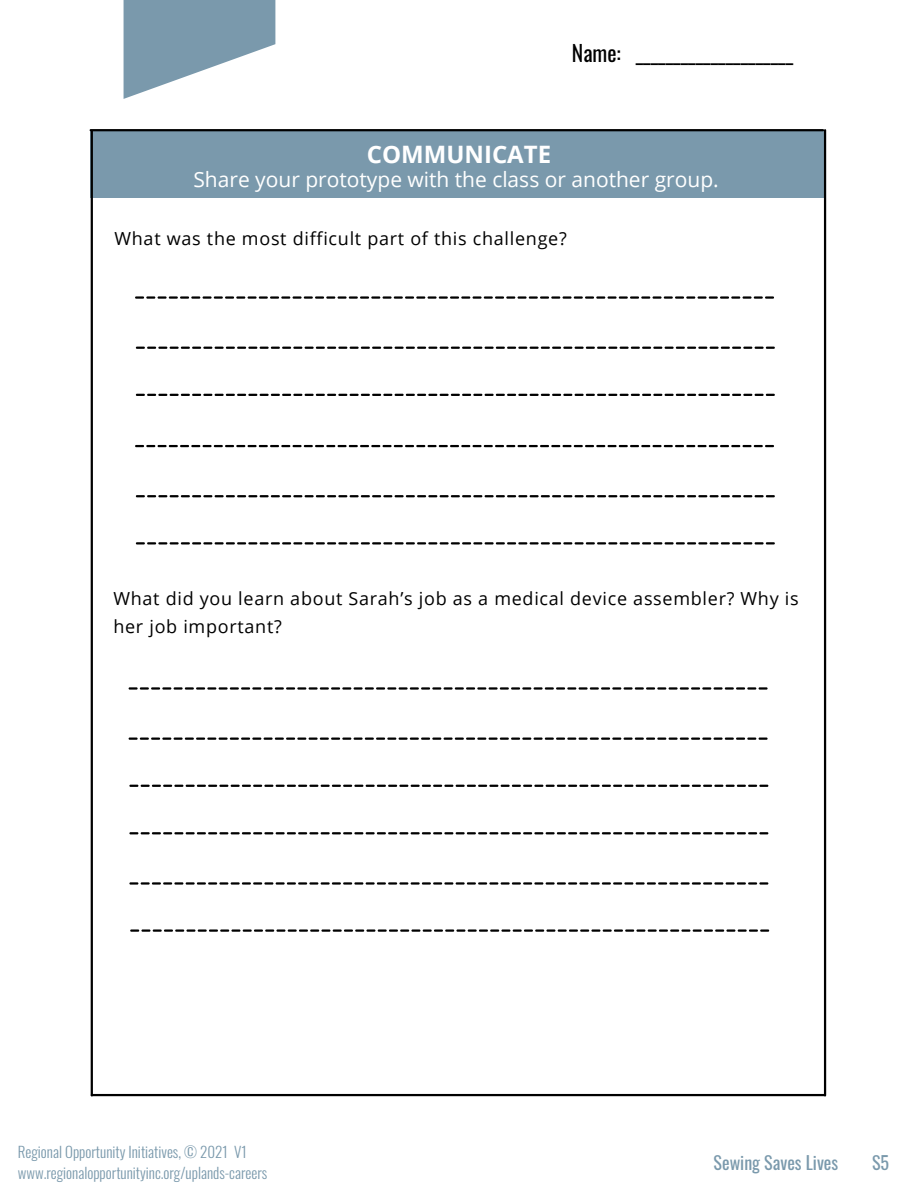
<style>
.page{position:relative;width:918px;height:1188px;background:#fff}
.page>*{position:absolute;margin:0;border:0;box-sizing:border-box;transform-origin:0 0}
.t1{font:700 24px "Open Sans";color:#fff}
.t2{font:21.75px "Oswald";color:#000}
.t3{font:21px "Open Sans";color:#fff}
.t4{font:18px/28.2px "Open Sans";letter-spacing:.04em;color:#000}
.t5{font:18px "Oswald";color:#7a99ac}
.t6{font:300 15px/20.2px "Oswald";color:#7a99ac}
</style>
<div class="page">
<svg style="left:124px;top:0;width:151px;height:99px"></svg>
<div style="left:91px;top:130px;width:734px;height:68px;background:#7a99ac"></div>
<hr style="left:91px;top:129px;width:732px;height:2px;background:#000">
<hr style="left:91px;top:131px;width:2px;height:964px;background:#000">
<hr style="left:92px;top:1094px;width:732px;height:2px;background:#000">
<hr style="left:824px;top:130px;width:2px;height:965px;background:#000">
<svg style="left:135px;top:296px;width:639px;height:3px"></svg>
<svg style="left:136px;top:347px;width:639px;height:2px"></svg>
<svg style="left:136px;top:394px;width:639px;height:2px"></svg>
<svg style="left:129px;top:687px;width:639px;height:3px"></svg>
<svg style="left:129px;top:738px;width:639px;height:2px"></svg>
<svg style="left:129px;top:785px;width:639px;height:2px"></svg>
<svg style="left:129px;top:832px;width:639px;height:2px"></svg>
<svg style="left:129px;top:882px;width:639px;height:3px"></svg>
<svg style="left:130px;top:929px;width:639px;height:3px"></svg>
<svg style="left:135px;top:445px;width:639px;height:2px"></svg>
<svg style="left:136px;top:495px;width:639px;height:2px"></svg>
<svg style="left:136px;top:542px;width:639px;height:2px"></svg>
<p class="t2" style="left:572px;top:34px;width:223px">Name: _____________________</p>
<p class="t1" style="left:367px;top:137px;width:186px">COMMUNICATE</p>
<p class="t3" style="left:193px;top:165px;width:527px">Share your prototype with the class or another group.</p>
<p class="t4" style="left:115px;top:223px;width:454px">What was the most difficult part of this challenge?</p>
<p class="t4" style="left:113px;top:584px;width:687px">What did you learn about Sarah’s job as a medical device assembler? Why is her job important?</p>
<p class="t6" style="left:18px;top:1140px;width:251px">Regional Opportunity Initiatives, © 2021 V1 www.regionalopportunityinc.org/uplands-careers</p>
<p class="t5" style="left:714px;top:1147px;width:126px">Sewing Saves Lives</p>
<p class="t5" style="left:872px;top:1147px;width:19px">S5</p>
</div>
